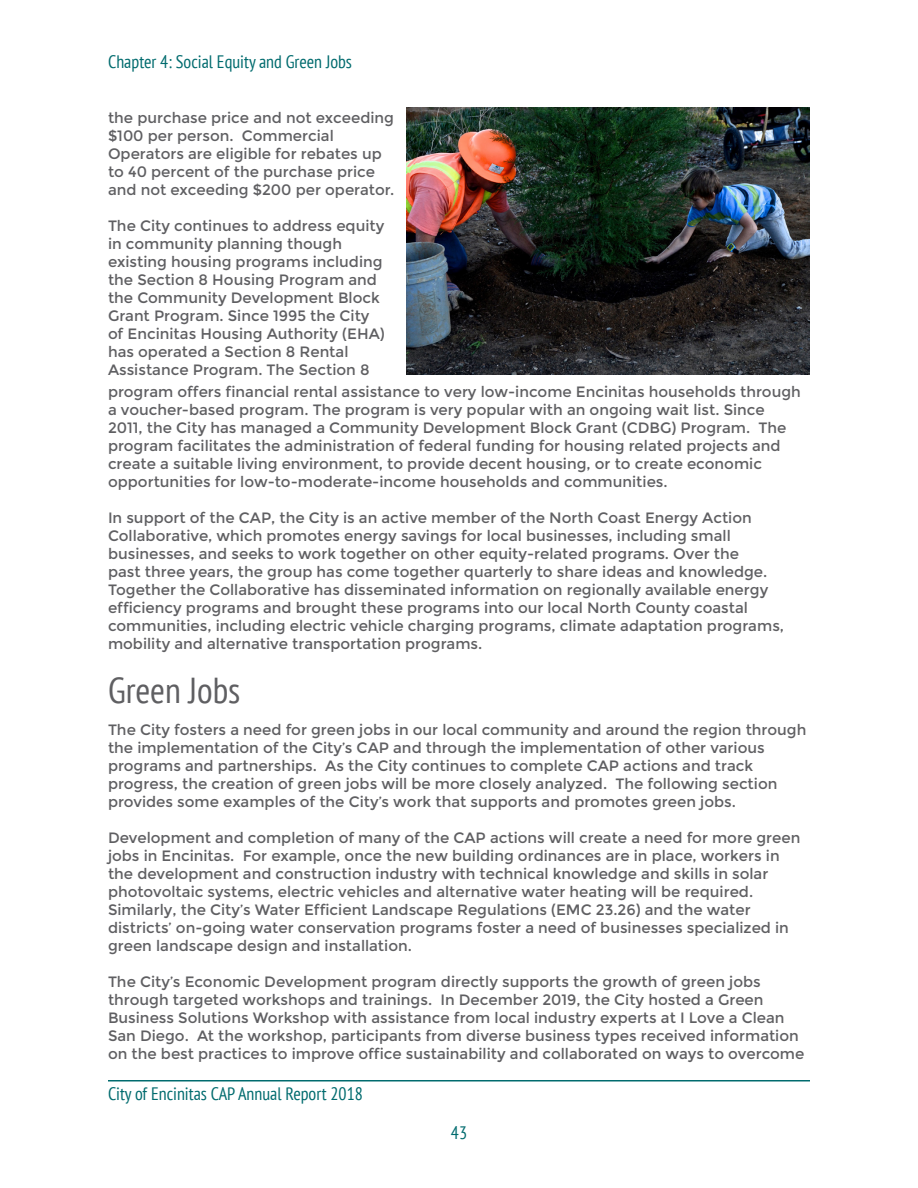
<style>
.page{position:relative;width:918px;height:1188px;background:#fff}
.page>*{position:absolute;margin:0;border:0;box-sizing:border-box;transform-origin:0 0}
.Main_Headers{font:condensed 36px "PT Sans";color:#5f5f62}
.Running_Headers{font:condensed 18px "PT Sans";color:#006b6e}
.Body{font:15px/18px "Montserrat";color:#5f5f62}
</style>
<div class="page">
<hr style="left:108px;top:1080px;width:702px;height:2px;background:#006b6e">
<img style="left:407px;top:108px;width:403px;height:266px">
<p class="Running_Headers" style="left:108px;top:50px;width:245px">Chapter 4: Social Equity and Green Jobs</p>
<p class="Body" style="left:108px;top:108px;width:288px">the purchase price and not exceeding $100 per person. Commercial Operators are eligible for rebates up to 40 percent of the purchase price and not exceeding $200 per operator.</p>
<p class="Body" style="left:108px;top:216px;width:278px">The City continues to address equity in community planning though existing housing programs including the Section 8 Housing Program and the Community Development Block Grant Program. Since 1995 the City of Encinitas Housing Authority (EHA) has operated a Section 8 Rental Assistance Program. The Section 8</p>
<p class="Body" style="left:108px;top:383px;width:694px">program offers financial rental assistance to very low-income Encinitas households through a voucher-based program. The program is very popular with an ongoing wait list. Since 2011, the City has managed a Community Development Block Grant (CDBG) Program. The program facilitates the administration of federal funding for housing related projects and create a suitable living environment, to provide decent housing, or to create economic opportunities for low-to-moderate-income households and communities.</p>
<p class="Body" style="left:108px;top:509px;width:678px">In support of the CAP, the City is an active member of the North Coast Energy Action Collaborative, which promotes energy savings for local businesses, including small businesses, and seeks to work together on other equity-related programs. Over the<br>past three years, the group has come together quarterly to share ideas and knowledge.<br>Together the Collaborative has disseminated information on regionally available energy efficiency programs and brought these programs into our local North County coastal communities, including electric vehicle charging programs, climate adaptation programs, mobility and alternative transportation programs.</p>
<p class="Main_Headers" style="left:108px;top:667px;width:134px">Green Jobs</p>
<p class="Body" style="left:108px;top:720px;width:700px">The City fosters a need for green jobs in our local community and around the region through the implementation of the City’s CAP and through the implementation of other various programs and partnerships. As the City continues to complete CAP actions and track progress, the creation of green jobs will be more closely analyzed. The following section provides some examples of the City’s work that supports and promotes green jobs.</p>
<p class="Body" style="left:108px;top:828px;width:694px">Development and completion of many of the CAP actions will create a need for more green jobs in Encinitas. For example, once the new building ordinances are in place, workers in the development and construction industry with technical knowledge and skills in solar photovoltaic systems, electric vehicles and alternative water heating will be required.<br>Similarly, the City’s Water Efficient Landscape Regulations (EMC 23.26) and the water districts’ on-going water conservation programs foster a need of businesses specialized in green landscape design and installation.</p>
<p class="Body" style="left:108px;top:972px;width:698px">The City’s Economic Development program directly supports the growth of green jobs through targeted workshops and trainings. In December 2019, the City hosted a Green Business Solutions Workshop with assistance from local industry experts at I Love a Clean San Diego. At the workshop, participants from diverse business types received information on the best practices to improve office sustainability and collaborated on ways to overcome</p>
<p class="Running_Headers" style="left:108px;top:1082px;width:256px">City of Encinitas CAP Annual Report 2018</p>
<p class="Running_Headers" style="left:451px;top:1121px;width:18px">43</p>
</div>
